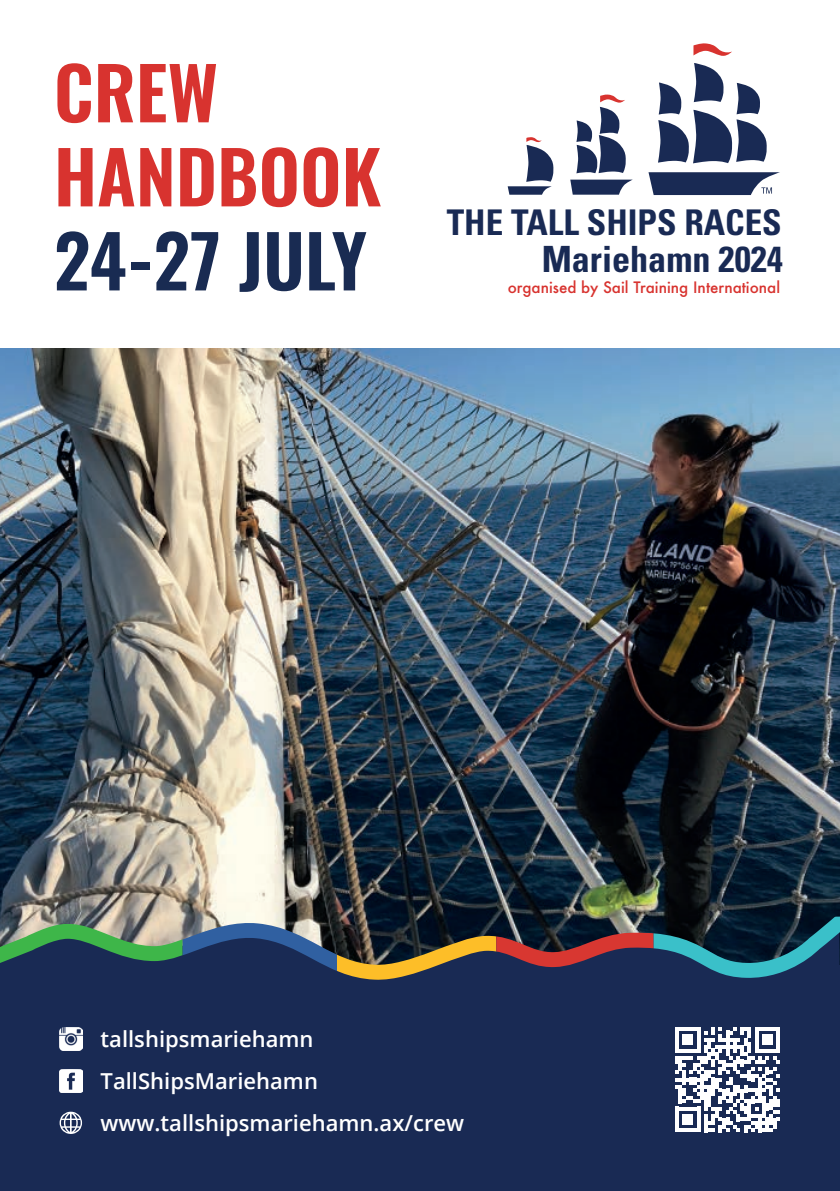
<style>
.page{position:relative;width:840px;height:1191px;background:#fff}
.page>*{position:absolute;margin:0;border:0;box-sizing:border-box;transform-origin:0 0}
.t1{font:600 72px/84px "Oswald";color:#d8332f}
.t2{font:700 condensed 36.2px "Univers LT Std";color:#192a54}
.t3{font:700 condensed 35.4px "Univers LT Std";color:#192a54}
.t4{font:600 22px/42px "Open Sans";color:#fff}
.t5{font:500 15.4px "Futura";color:#d8332f}
.s1{color:#192b52}
</style>
<div class="page">
<img style="left:0;top:348px;width:839px;height:568px">
<div style="left:0;top:965px;width:839px;height:226px;background:#192a54"></div>
<svg style="left:0;top:916px;width:839px;height:64px"></svg>
<svg style="left:507px;top:137px;width:46px;height:58px"></svg>
<svg style="left:570px;top:180px;width:62px;height:15px"></svg>
<svg style="left:576px;top:94px;width:49px;height:79px"></svg>
<svg style="left:693px;top:43px;width:38px;height:13px"></svg>
<svg style="left:658px;top:63px;width:108px;height:100px"></svg>
<svg style="left:648px;top:172px;width:131px;height:23px;background:#3e4c6f"></svg>
<svg style="left:675px;top:1027px;width:104px;height:105px"></svg>
<img style="left:60px;top:1069px;width:22px;height:23px">
<img style="left:60px;top:1027px;width:22px;height:23px">
<svg style="left:60px;top:1111px;width:22px;height:23px"></svg>
<p class="t1" style="left:54px;top:55px;width:329px">CREW<br>HANDBOOK<br><span class="s1">24-27 JULY</span></p>
<p class="t3" style="left:446px;top:201px;width:336px">THE TALL SHIPS RACES</p>
<p class="t2" style="left:541px;top:236px;width:242px">Mariehamn 2024</p>
<p class="t5" style="left:507px;top:277px;width:274px">organised by Sail Training International</p>
<p class="t4" style="left:100px;top:1017px;width:365px">tallshipsmariehamn<br>TallShipsMariehamn www.tallshipsmariehamn.ax/crew</p>
</div>
